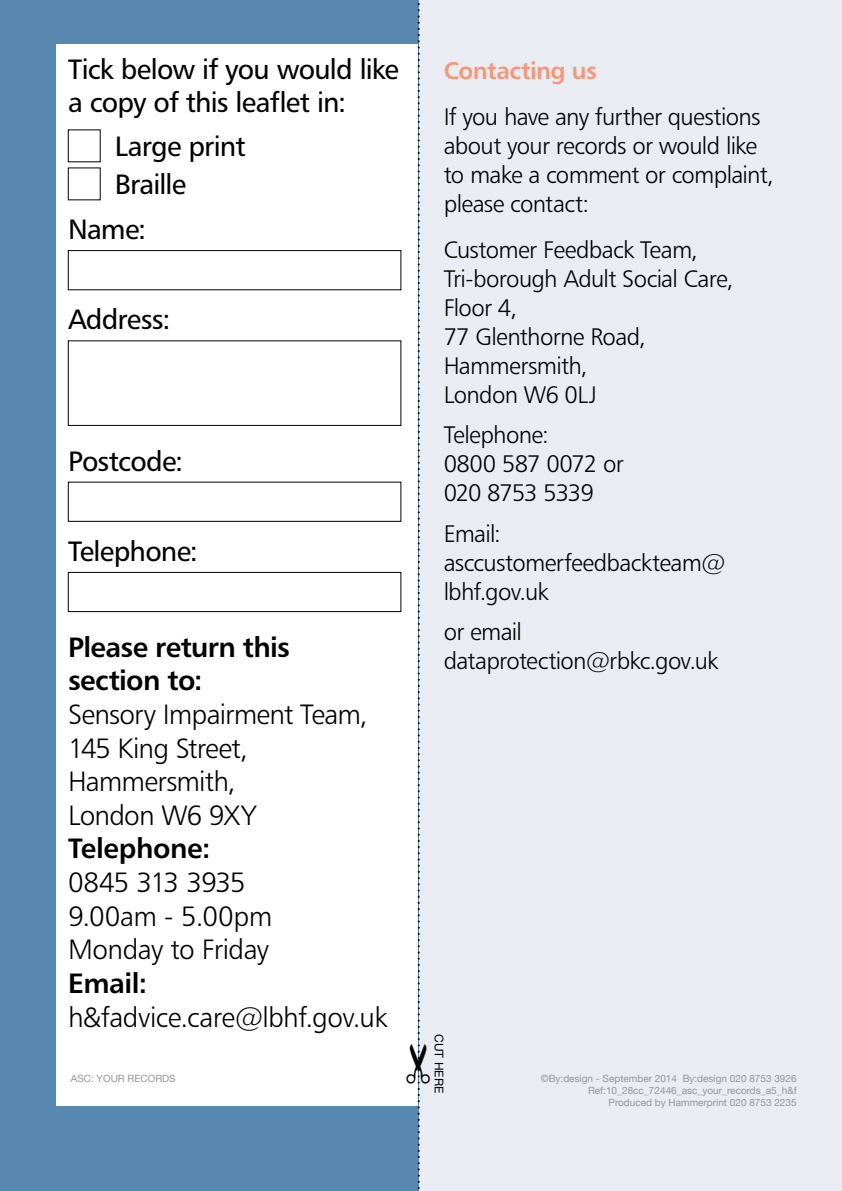
<style>
.page{position:relative;width:842px;height:1191px;background:#fff}
.page>*{position:absolute;margin:0;border:0;box-sizing:border-box;transform-origin:0 0}
.t1{font:28px/33.6px "Humanist 777 BT Light B";letter-spacing:-.025em;color:#000}
.t2{font:28px/33.6px "Humanist 777 BT Roman B";letter-spacing:-.03em;color:#000}
.t3{font:28px/33.6px "Humanist 777 BT Bold B";letter-spacing:-.02em;color:#000}
.t4{font:24px/29px "Humanist 777 BT Light B";letter-spacing:-.03em;color:#000}
.t5{font:24px "Humanist 777 BT Bold B";letter-spacing:-.025em;color:#f79679}
.t6{font:12px "Helvetica Neue LT Std";color:#000}
.t7{font:10px/12px "Helvetica Neue";color:#939598;text-align:right}
</style>
<div class="page">
<div style="left:380px;top:0;width:462px;height:1191px;background:#e9ecf2"></div>
<div style="left:0;top:0;width:419px;height:1191px;background:#5887b0"></div>
<div style="left:57px;top:45px;width:361px;height:1061px;background:#fff"></div>
<div style="left:68px;top:250px;width:333px;height:40px;border:1px solid #000"></div>
<div style="left:68px;top:340px;width:333px;height:86px;border:1px solid #000"></div>
<div style="left:68px;top:572px;width:333px;height:40px;border:1px solid #000"></div>
<svg style="left:407px;top:3px;width:13px;height:1186px"></svg>
<p class="t2" style="left:68px;top:52px;width:332px">Tick below if you would like a copy of this leaflet in:</p>
<p class="t2" style="left:115px;top:127px;width:132px;line-height:38px">Large print<br>Braille</p>
<p class="t2" style="left:68px;top:212px;width:80px">Name:</p>
<p class="t2" style="left:68px;top:302px;width:104px">Address:</p>
<p class="t2" style="left:68px;top:443px;width:117px">Postcode:</p>
<p class="t2" style="left:68px;top:534px;width:131px">Telephone:</p>
<p class="t3" style="left:68px;top:629px;width:223px">Please return this section to:</p>
<p class="t1" style="left:68px;top:697px;width:301px">Sensory Impairment Team,<br>145 King Street,<br>Hammersmith,<br>London W6 9XY</p>
<p class="t3" style="left:68px;top:831px;width:144px">Telephone:</p>
<p class="t1" style="left:68px;top:865px;width:206px">0845 313 3935<br>9.00am - 5.00pm<br>Monday to Friday</p>
<p class="t3" style="left:68px;top:965px;width:81px">Email:</p>
<p class="t1" style="left:68px;top:999px;width:321px">h&amp;fadvice.care@lbhf.gov.uk</p>
<p class="t7" style="left:71px;top:1073px;width:106px">ASC: YOUR RECORDS</p>
<p class="t5" style="left:444px;top:55px;width:155px">Contacting us</p>
<p class="t4" style="left:444px;top:102px;width:332px">If you have any further questions about your records or would like to make a comment or complaint, please contact:</p>
<p class="t4" style="left:444px;top:235px;width:291px">Customer Feedback Team,<br>Tri-borough Adult Social Care,<br>Floor 4,<br>77 Glenthorne Road,<br>Hammersmith,<br>London W6 0LJ</p>
<p class="t4" style="left:444px;top:420px;width:182px">Telephone:<br>0800 587 0072 or<br>020 8753 5339</p>
<p class="t4" style="left:444px;top:518px;width:283px">Email: asccustomerfeedbackteam@ lbhf.gov.uk</p>
<p class="t4" style="left:444px;top:617px;width:276px">or email dataprotection@rbkc.gov.uk</p>
<p class="t6" style="left:446px;top:1034px;width:61px;rotate:90deg">CUT HERE</p>
<p class="t7" style="left:541px;top:1073px;width:257px">©By:design - September 2014 By:design 020 8753 3926<br>Ref:10_28cc_72446_asc_your_records_a5_h&amp;f<br>Produced by Hammerprint 020 8753 2235</p>
</div>
